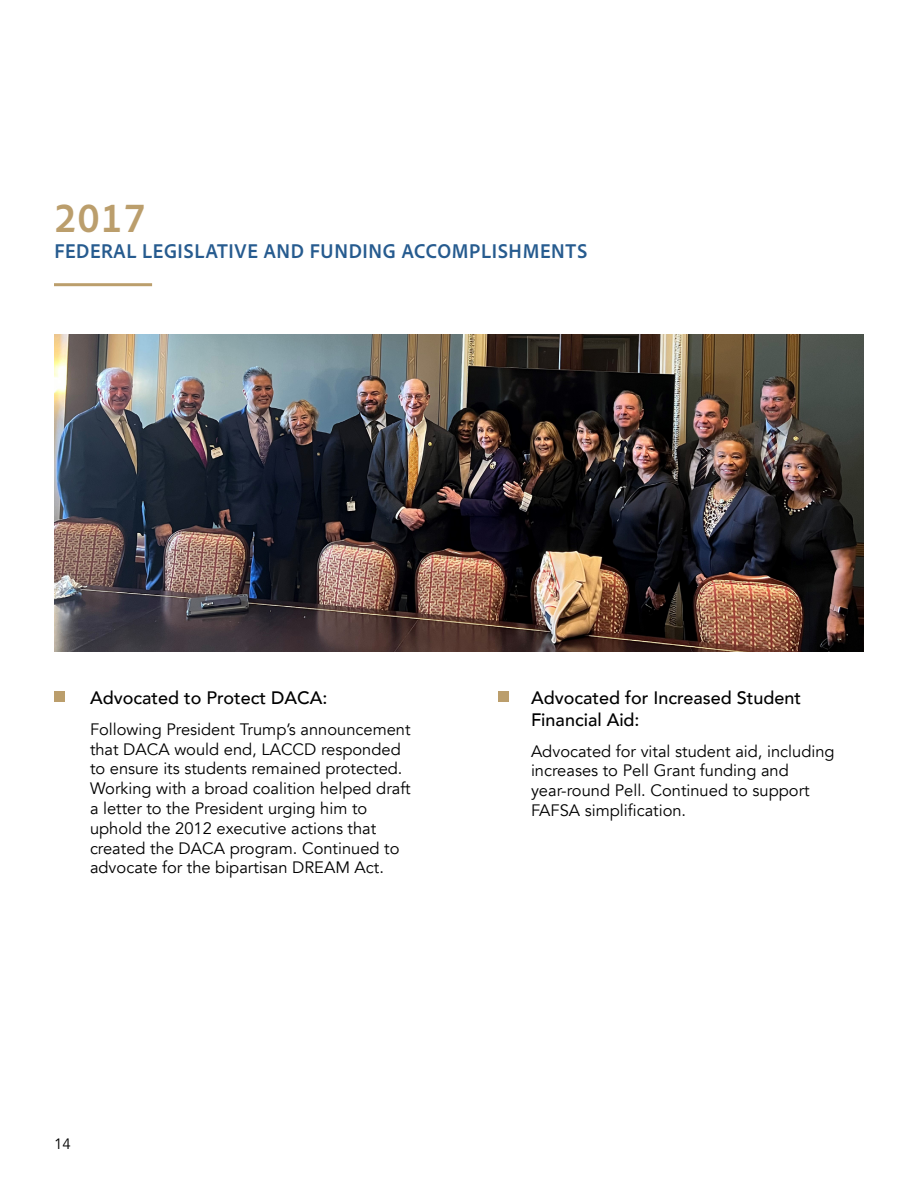
<style>
.page{position:relative;width:918px;height:1188px;background:#fff}
.page>*{position:absolute;margin:0;border:0;box-sizing:border-box;transform-origin:0 0}
.Heading_3{font:700 43.05px "Adobe Clean UX";color:#bb9e6c}
.Subheading_5{font:700 21px "Adobe Clean UX";color:#265b8f}
.Subheading_6{font:500 18px/21.6px "Avenir";color:#000}
.t1{font:16.5px/19.8px "Avenir";color:#000}
.t2{font:15px "Avenir";color:#000}
</style>
<div class="page">
<hr style="left:54px;top:283px;width:98px;height:3px;background:#bb9e6c">
<img style="left:54px;top:335px;width:810px;height:317px">
<div style="left:54px;top:691px;width:11px;height:11px;background:#bb9e6c"></div>
<div style="left:499px;top:691px;width:10px;height:11px;background:#bb9e6c"></div>
<p class="Heading_3" style="left:54px;top:190px;width:94px">2017</p>
<p class="Subheading_5" style="left:54px;top:238px;width:535px">FEDERAL LEGISLATIVE AND FUNDING ACCOMPLISHMENTS</p>
<p class="Subheading_6" style="left:90px;top:686px;width:239px">Advocated to Protect DACA:</p>
<p class="Subheading_6" style="left:531px;top:686px;width:272px">Advocated for Increased Student<br>Financial Aid:</p>
<p class="t1" style="left:90px;top:719px;width:322px">Following President Trump’s announcement that DACA would end, LACCD responded to ensure its students remained protected.<br>Working with a broad coalition helped draft a letter to the President urging him to uphold the 2012 executive actions that created the DACA program. Continued to advocate for the bipartisan DREAM Act.</p>
<p class="t1" style="left:531px;top:741px;width:305px">Advocated for vital student aid, including increases to Pell Grant funding and year-round Pell. Continued to support FAFSA simplification.</p>
<p class="t2" style="left:54px;top:1135px;width:18px">14</p>
</div>
